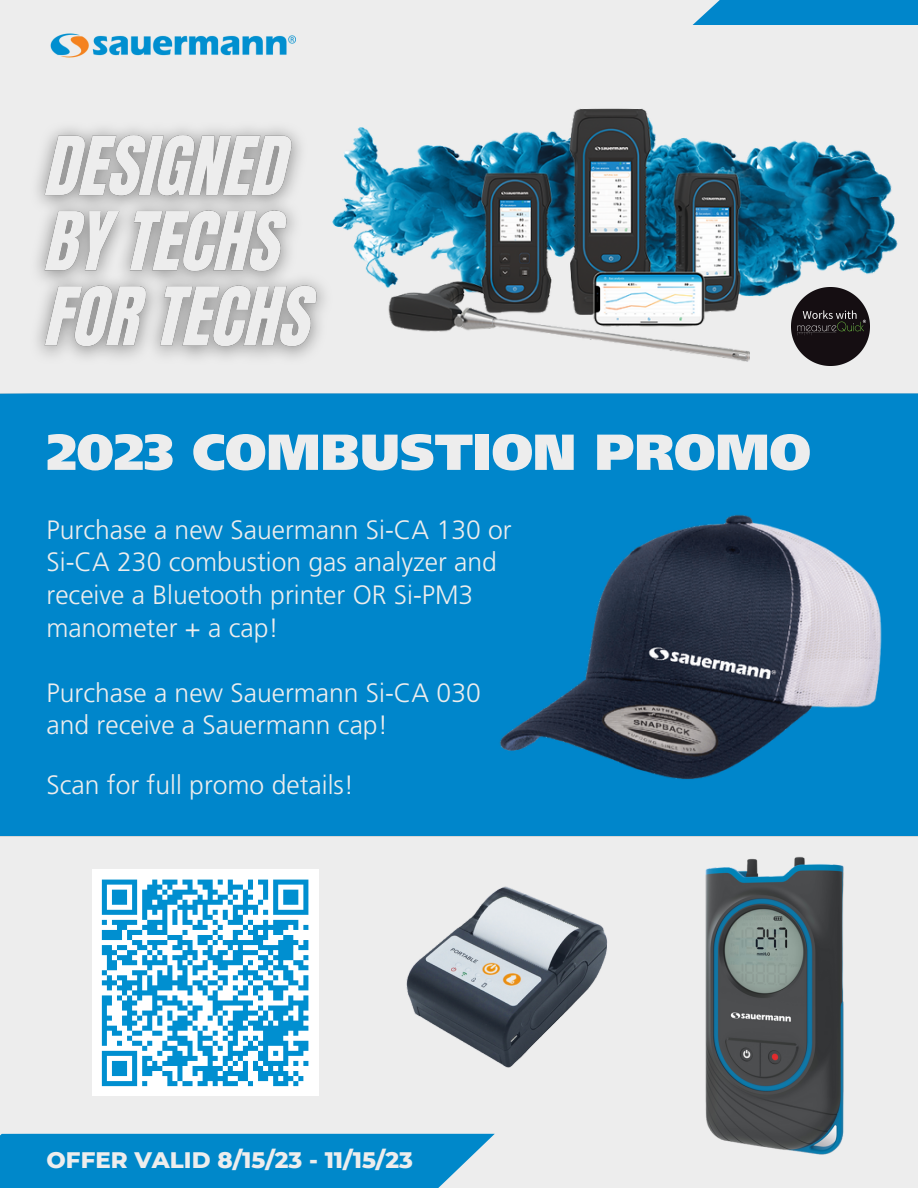
<style>
.page{position:relative;width:918px;height:1188px;background:#ededed}
.page>*{position:absolute;margin:0;border:0;box-sizing:border-box;transform-origin:0 0}
.t1{font:900 50.55px "Frutiger LT Std";color:#ededed}
.t2{font:300 26.55px/32.7px "Frutiger LT Std";color:#ededed}
.t3{font:800 22.95px "Montserrat";color:#ededed}
</style>
<div class="page">
<div style="left:0;top:393px;width:918px;height:443px;background:#0086cb"></div>
<div style="left:0;top:1134px;width:495px;height:54px;background:#0088ca"></div>
<div style="left:692px;top:0;width:226px;height:25px;background:#0086cb"></div>
<img style="left:50px;top:33px;width:237px;height:25px">
<img style="left:21px;top:128px;width:323px;height:266px">
<img style="left:288px;top:0;width:610px;height:372px">
<img style="left:634px;top:836px;width:284px;height:319px">
<img style="left:406px;top:886px;width:202px;height:182px">
<div style="left:92px;top:870px;width:226px;height:226px;background:#fff"></div>
<svg style="left:101px;top:879px;width:208px;height:208px"></svg>
<img style="left:500px;top:515px;width:382px;height:264px">
<img style="left:792px;top:287px;width:77px;height:78px">
<p class="t1" style="left:47px;top:432px;width:766px">2023 COMBUSTION PROMO</p>
<p class="t2" style="left:47px;top:516px;width:467px">Purchase a new Sauermann Si-CA 130 or<br>Si-CA 230 combustion gas analyzer and receive a Bluetooth printer OR Si-PM3 manometer + a cap!</p>
<p class="t2" style="left:47px;top:679px;width:436px">Purchase a new Sauermann Si-CA 030 and receive a Sauermann cap!</p>
<p class="t2" style="left:47px;top:771px;width:309px">Scan for full promo details!</p>
<p class="t3" style="left:47px;top:1146px;width:368px">OFFER VALID 8/15/23 - 11/15/23</p>
</div>
